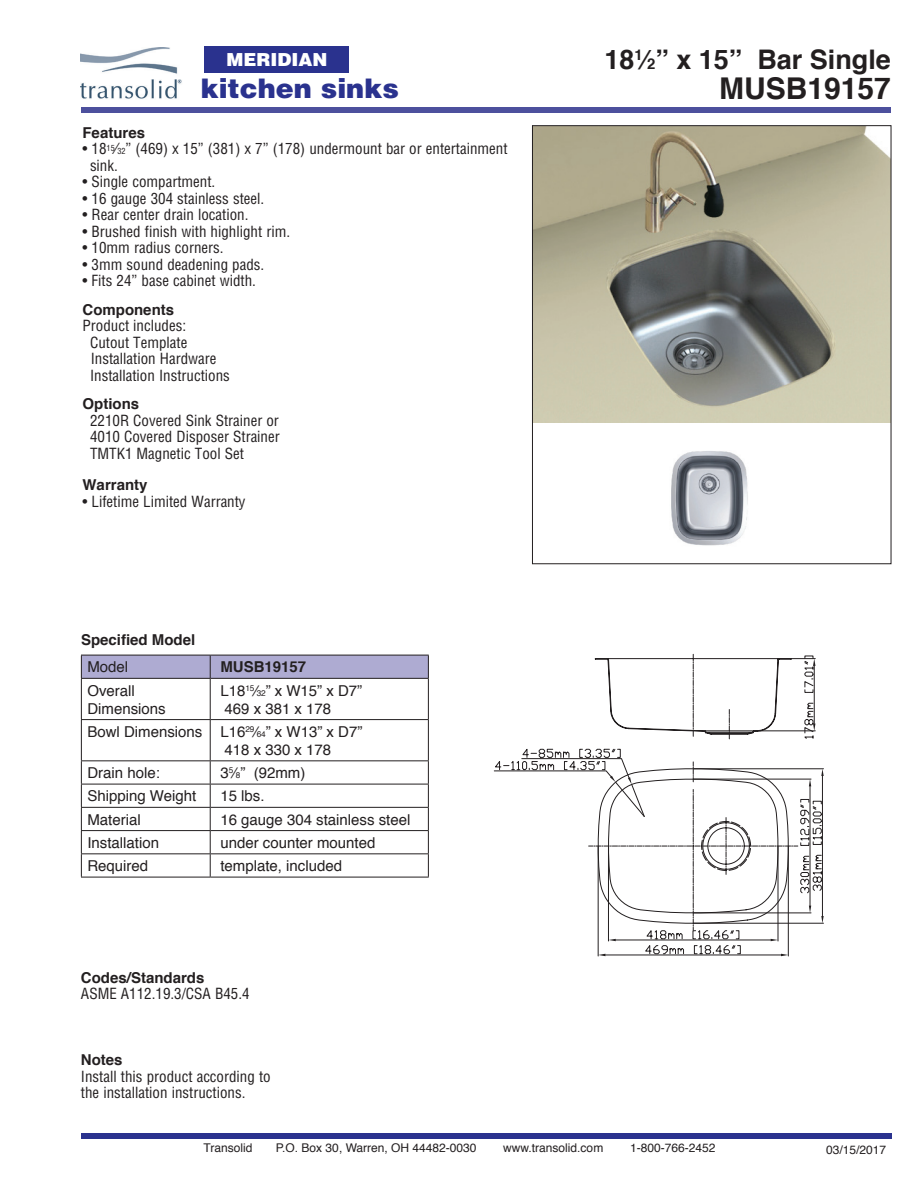
<style>
.page{position:relative;width:918px;height:1188px;background:#fff}
.page>*{position:absolute;margin:0;border:0;box-sizing:border-box;transform-origin:0 0}
.t1{font:700 30px "Helvetica";color:#231f20}
.t2{font:700 27px "Helvetica";color:#231f20}
.t3{font:900 27px "Helvetica";color:#2a328e}
.t4{font:900 18px "Helvetica";color:#fff}
.t5{font:condensed 15px/16.5px "Helvetica";color:#231f20}
.t6{font:15px/18px "Helvetica";color:#231f20}
.t7{font:700 15px "Helvetica";color:#231f20}
.t8{font:12px "Helvetica";color:#231f20}
.s1{font-size:8.25px}
.s2{font-size:14.85px}
</style>
<div class="page">
<img style="left:81px;top:47px;width:101px;height:52px">
<div style="left:81px;top:107px;width:810px;height:6px;background:#4d509d"></div>
<div style="left:81px;top:1134px;width:810px;height:5px;background:#2a328e"></div>
<img style="left:534px;top:127px;width:355px;height:295px">
<hr style="left:81px;top:678px;width:129px;height:1px;background:#231f20">
<hr style="left:81px;top:679px;width:1px;height:40px;background:#231f20">
<hr style="left:81px;top:720px;width:1px;height:40px;background:#231f20">
<hr style="left:81px;top:760px;width:129px;height:1px;background:#231f20">
<hr style="left:81px;top:784px;width:129px;height:1px;background:#231f20">
<hr style="left:81px;top:807px;width:129px;height:1px;background:#231f20">
<hr style="left:81px;top:830px;width:129px;height:1px;background:#231f20">
<hr style="left:81px;top:853px;width:129px;height:1px;background:#231f20">
<svg style="left:81px;top:761px;width:1px;height:116px"></svg>
<hr style="left:81px;top:877px;width:129px;height:1px;background:#231f20">
<hr style="left:210px;top:678px;width:219px;height:1px;background:#231f20">
<hr style="left:210px;top:679px;width:1px;height:40px;background:#231f20">
<hr style="left:428px;top:679px;width:1px;height:40px;background:#231f20">
<hr style="left:210px;top:720px;width:1px;height:40px;background:#231f20">
<hr style="left:428px;top:720px;width:1px;height:40px;background:#231f20">
<hr style="left:210px;top:760px;width:219px;height:1px;background:#231f20">
<hr style="left:210px;top:784px;width:219px;height:1px;background:#231f20">
<hr style="left:210px;top:807px;width:219px;height:1px;background:#231f20">
<hr style="left:210px;top:830px;width:219px;height:1px;background:#231f20">
<hr style="left:210px;top:853px;width:219px;height:1px;background:#231f20">
<svg style="left:210px;top:761px;width:1px;height:116px"></svg>
<svg style="left:428px;top:761px;width:1px;height:116px"></svg>
<hr style="left:210px;top:877px;width:219px;height:1px;background:#231f20">
<svg style="left:81px;top:655px;width:348px;height:23px;background:#a8a5ca"></svg>
<hr style="left:81px;top:719px;width:129px;height:1px;background:#231f20">
<hr style="left:210px;top:719px;width:219px;height:1px;background:#231f20">
<div style="left:204px;top:46px;width:145px;height:27px;background:#2a328e"></div>
<svg style="left:493px;top:653px;width:331px;height:304px"></svg>
<div style="left:478px;top:629px;width:39px;height:38px;background:#fff"></div>
<img style="left:671px;top:451px;width:77px;height:95px">
<div style="left:532px;top:125px;width:359px;height:439px;border:1px solid #231f20"></div>
<p class="t4" style="left:226px;top:48px;width:102px">MERIDIAN</p>
<h2 class="t3" style="left:201px;top:71px;width:200px">kitchen sinks</h2>
<p class="t7" style="left:82px;top:121px;width:64px">Features</p>
<p class="t5" style="left:90px;top:141px;width:419px;text-indent:-8px">• 18<sup>15</sup>⁄<span class="s1">32</span>” (469) x 15” (381) x 7” (178) undermount bar or entertainment sink.</p>
<p class="t5" style="left:83px;top:174px;width:134px">• Single compartment.</p>
<p class="t5" style="left:83px;top:190px;width:183px">• 16 gauge 304 stainless steel.</p>
<p class="t5" style="left:83px;top:207px;width:168px">• Rear center drain location.</p>
<p class="t5" style="left:83px;top:223px;width:209px">• Brushed finish with highlight rim.</p>
<p class="t5" style="left:83px;top:240px;width:143px">• 10mm radius corners.</p>
<p class="t5" style="left:83px;top:256px;width:183px">• 3mm sound deadening pads.</p>
<p class="t5" style="left:83px;top:273px;width:175px">• Fits 24” base cabinet width.</p>
<p class="t7" style="left:83px;top:298px;width:93px">Components</p>
<p class="t5" style="left:90px;top:318px;width:141px;text-indent:-8px">Product includes:<br>Cutout Template<br>Installation Hardware<br>Installation Instructions</p>
<p class="t7" style="left:83px;top:392px;width:58px">Options</p>
<p class="t5" style="left:90px;top:412px;width:191px;text-align:justify">2210R Covered Sink Strainer or 4010 Covered Disposer Strainer TMTK1 Magnetic Tool Set</p>
<p class="t7" style="left:83px;top:473px;width:67px">Warranty</p>
<p class="t5" style="left:83px;top:493px;width:165px">• Lifetime Limited Warranty</p>
<p class="t7" style="left:81px;top:628px;width:116px">Specified Model</p>
<p class="t6" style="left:87px;top:659px;width:42px">Model</p>
<p class="t7" style="left:220px;top:655px;width:87px">MUSB19157</p>
<p class="t6" style="left:87px;top:682px;width:80px">Overall<br>Dimensions</p>
<p class="t6" style="left:220px;top:682px;width:143px">L18<sup>15</sup>⁄<span class="s1">32</span>” x W15” x D7”<br>469 x 381 x 178</p>
<p class="t6" style="left:225px;top:723px;width:139px;text-indent:-137px">Bowl Dimensions L16<sup>29</sup>⁄<span class="s1">64</span>” x W13” x D7”<br>418 x 330 x 178</p>
<p class="t6" style="left:87px;top:764px;width:74px">Drain hole:</p>
<p class="t6" style="left:220px;top:764px;width:87px">3<sup>5</sup>⁄<span class="s1">8</span>” (92mm)</p>
<p class="t6" style="left:87px;top:788px;width:110px">Shipping Weight</p>
<p class="t6" style="left:220px;top:788px;width:46px">15 lbs.</p>
<p class="t6" style="left:87px;top:811px;width:55px">Material</p>
<p class="t6" style="left:220px;top:811px;width:192px">16 gauge 304 stainless steel</p>
<p class="t6" style="left:87px;top:834px;width:73px">Installation</p>
<p class="t6" style="left:220px;top:834px;width:157px">under counter mounted</p>
<p class="t6" style="left:87px;top:857px;width:62px">Required</p>
<p class="t6" style="left:220px;top:857px;width:123px">template, included</p>
<p class="t7" style="left:81px;top:965px;width:125px">Codes/Standards</p>
<p class="t5" style="left:81px;top:985px;width:170px">ASME A112.19.3/CSA B45.4</p>
<p class="t7" style="left:81px;top:1048px;width:43px">Notes</p>
<p class="t5" style="left:81px;top:1068px;width:191px">Install this product according to the installation instructions.</p>
<h2 class="t2" style="left:604px;top:37px;width:288px">18<sup>1</sup>⁄<span class="s2">2</span>” x 15” Bar Single</h2>
<h1 class="t1" style="left:719px;top:64px;width:173px">MUSB19157</h1>
<p class="t8" style="left:204px;top:1138px;width:50px">Transolid</p>
<p class="t8" style="left:276px;top:1138px;width:202px">P.O. Box 30, Warren, OH 44482-0030</p>
<p class="t8" style="left:503px;top:1138px;width:102px">www.transolid.com</p>
<p class="t8" style="left:630px;top:1138px;width:87px">1-800-766-2452</p>
<p class="t8" style="left:826px;top:1140px;width:62px">03/15/2017</p>
</div>
